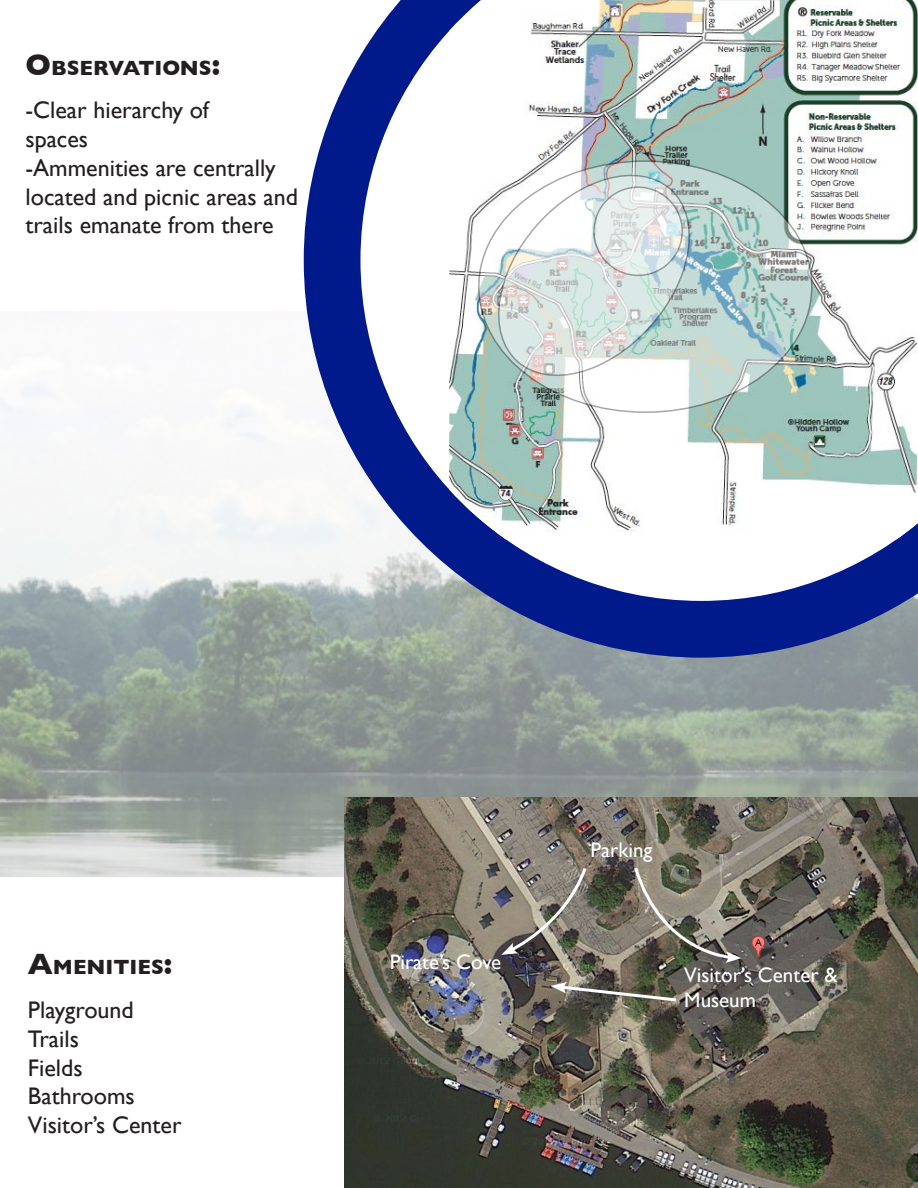
<style>
.page{position:relative;width:918px;height:1188px;background:#fff}
.page>*{position:absolute;margin:0;border:0;box-sizing:border-box;transform-origin:0 0}
.t1{font:24px/28.8px "Gill Sans";color:#231f20}
.t2{font:21px "Gill Sans";color:#fff}
.t3{font:700 21px "Gill Sans";color:#231f20}
.s1{font-size:30px}
</style>
<div class="page">
<img style="left:0;top:384px;width:918px;height:492px">
<svg style="left:304px;top:56px;width:614px;height:602px"></svg>
<svg style="left:360px;top:0;width:558px;height:601px"></svg>
<img style="left:449px;top:0;width:469px;height:539px">
<img style="left:345px;top:797px;width:573px;height:391px">
<img style="left:501px;top:865px;width:88px;height:90px">
<svg style="left:632px;top:864px;width:110px;height:99px;background:#827e71"></svg>
<svg style="left:551px;top:982px;width:128px;height:21px;background:#767367"></svg>
<svg style="left:479px;top:161px;width:333px;height:251px;background:#bad0ce"></svg>
<svg style="left:486px;top:159px;width:216px;height:231px"></svg>
<svg style="left:594px;top:187px;width:88px;height:88px;background:#e1e8e7"></svg>
<div style="left:593px;top:186px;width:90px;height:90px;border:2px solid #231f20;border-radius:50%"></div>
<p class="t3" style="left:26px;top:56px;width:196px"><span class="s1">O</span>BSERVATIONS<span class="s1">:</span></p>
<p class="t1" style="left:26px;top:96px;width:185px">-Clear hierarchy of</p>
<p class="t1" style="left:26px;top:124px;width:64px">spaces</p>
<p class="t1" style="left:26px;top:153px;width:274px">-Ammenities are centrally located and picnic areas and trails emanate from there</p>
<p class="t3" style="left:28px;top:955px;width:146px"><span class="s1">A</span>M ENITIES<span class="s1">:</span></p>
<p class="t1" style="left:28px;top:995px;width:107px">Playground</p>
<p class="t1" style="left:28px;top:1024px;width:52px">Trails</p>
<p class="t1" style="left:28px;top:1053px;width:56px">Fields</p>
<p class="t1" style="left:28px;top:1082px;width:108px">Bathrooms</p>
<p class="t1" style="left:28px;top:1110px;width:155px">Visitor’s Center</p>
<p class="t2" style="left:390px;top:950px;width:113px">Pirate’s Cove</p>
<p class="t2" style="left:590px;top:838px;width:64px">Parking</p>
<p class="t2" style="left:684px;top:963px;width:155px">Visitor’s Center &amp;</p>
<p class="t2" style="left:684px;top:988px;width:73px">Museum</p>
</div>
